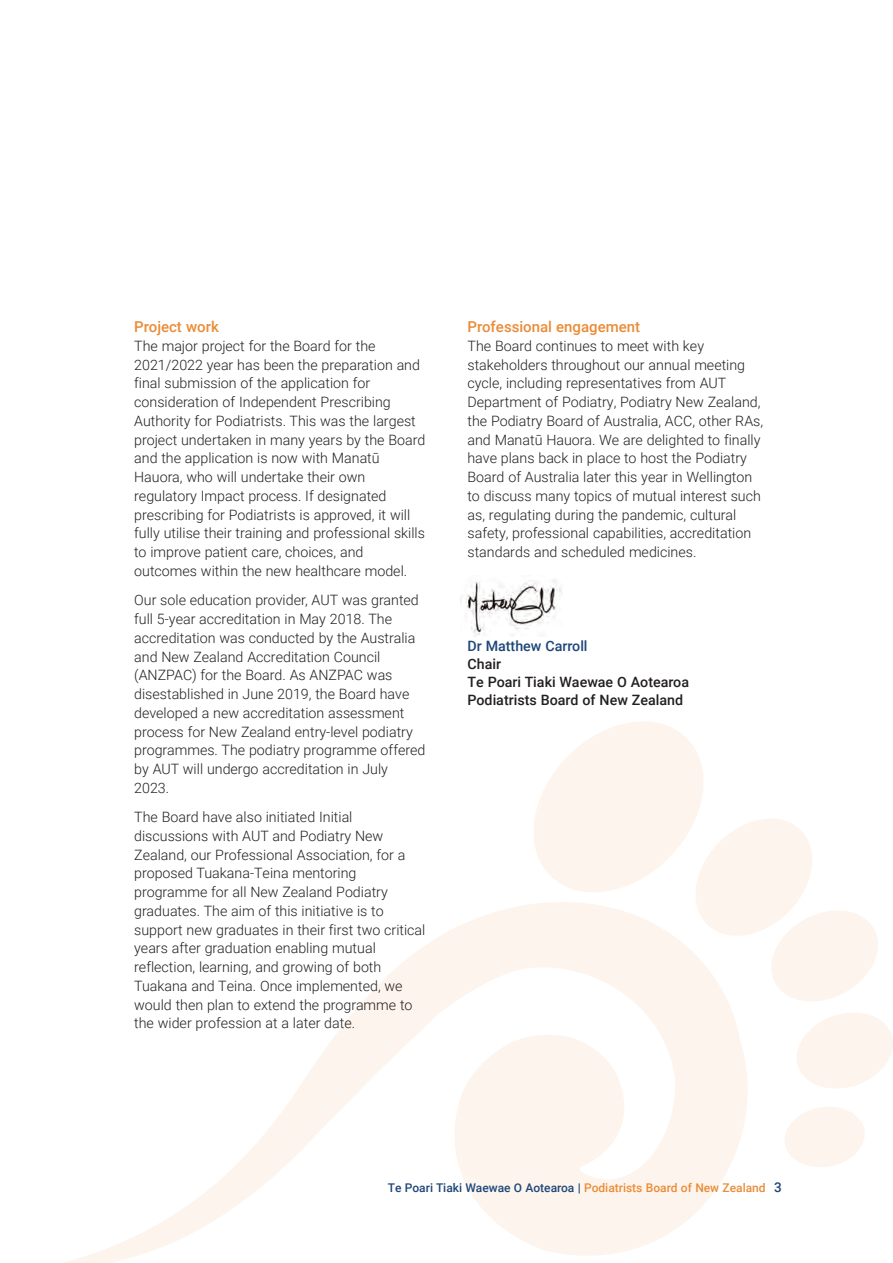
<style>
.page{position:relative;width:893px;height:1263px;background:#fff}
.page>*{position:absolute;margin:0;border:0;box-sizing:border-box;transform-origin:0 0}
.t1{font:500 15px "Roboto";color:#ea8c37}
.t2{font:300 14.25px/18.8px "Roboto";color:#231f20}
.t3{font:500 14.25px/18px "Roboto";color:#231f20}
.t4{font:500 14.25px "Roboto";color:#1e4677}
.t5{font:500 12px "Roboto";color:#ea8c37}
.s1{color:#1e4677}
.s2{font-weight:700;color:#1e4677}
.s3{font-size:13.5px;color:#1e4677}
</style>
<div class="page">
<svg style="left:533px;top:721px;width:360px;height:368px"></svg>
<svg style="left:785px;top:1107px;width:80px;height:60px"></svg>
<svg style="left:64px;top:894px;width:685px;height:369px"></svg>
<img style="left:461px;top:580px;width:100px;height:56px">
<p class="t1" style="left:134px;top:316px;width:86px">Project work</p>
<p class="t2" style="left:134px;top:336px;width:293px">The major project for the Board for the 2021/2022 year has been the preparation and final submission of the application for consideration of Independent Prescribing Authority for Podiatrists. This was the largest project undertaken in many years by the Board and the application is now with Manatū Hauora, who will undertake their own regulatory Impact process. If designated prescribing for Podiatrists is approved, it will fully utilise their training and professional skills to improve patient care, choices, and outcomes within the new healthcare model.</p>
<p class="t2" style="left:134px;top:590px;width:293px">Our sole education provider, AUT was granted full 5-year accreditation in May 2018. The accreditation was conducted by the Australia and New Zealand Accreditation Council (ANZPAC) for the Board. As ANZPAC was disestablished in June 2019, the Board have developed a new accreditation assessment process for New Zealand entry-level podiatry programmes. The podiatry programme offered by AUT will undergo accreditation in July 2023.</p>
<p class="t2" style="left:134px;top:807px;width:293px">The Board have also initiated Initial discussions with AUT and Podiatry New Zealand, our Professional Association, for a proposed Tuakana-Teina mentoring programme for all New Zealand Podiatry graduates. The aim of this initiative is to support new graduates in their first two critical years after graduation enabling mutual reflection, learning, and growing of both Tuakana and Teina. Once implemented, we would then plan to extend the programme to the wider profession at a later date.</p>
<p class="t1" style="left:467px;top:316px;width:174px">Professional engagement</p>
<p class="t2" style="left:467px;top:336px;width:297px">The Board continues to meet with key stakeholders throughout our annual meeting cycle, including representatives from AUT Department of Podiatry, Podiatry New Zealand, the Podiatry Board of Australia, ACC, other RAs, and Manatū Hauora. We are delighted to finally have plans back in place to host the Podiatry Board of Australia later this year in Wellington to discuss many topics of mutual interest such as, regulating during the pandemic, cultural safety, professional capabilities, accreditation standards and scheduled medicines.</p>
<p class="t4" style="left:467px;top:636px;width:122px">Dr Matthew Carroll</p>
<p class="t3" style="left:467px;top:654px;width:223px">Chair<br>Te Poari Tiaki Waewae O Aotearoa<br>Podiatrists Board of New Zealand</p>
<p class="t5" style="left:388px;top:1179px;width:395px"><span class="s1">Te Poari Tiaki Waewae O Aotearoa</span> <span class="s2">|</span> Podiatrists Board of New Zealand <span class="s3">3</span></p>
</div>
